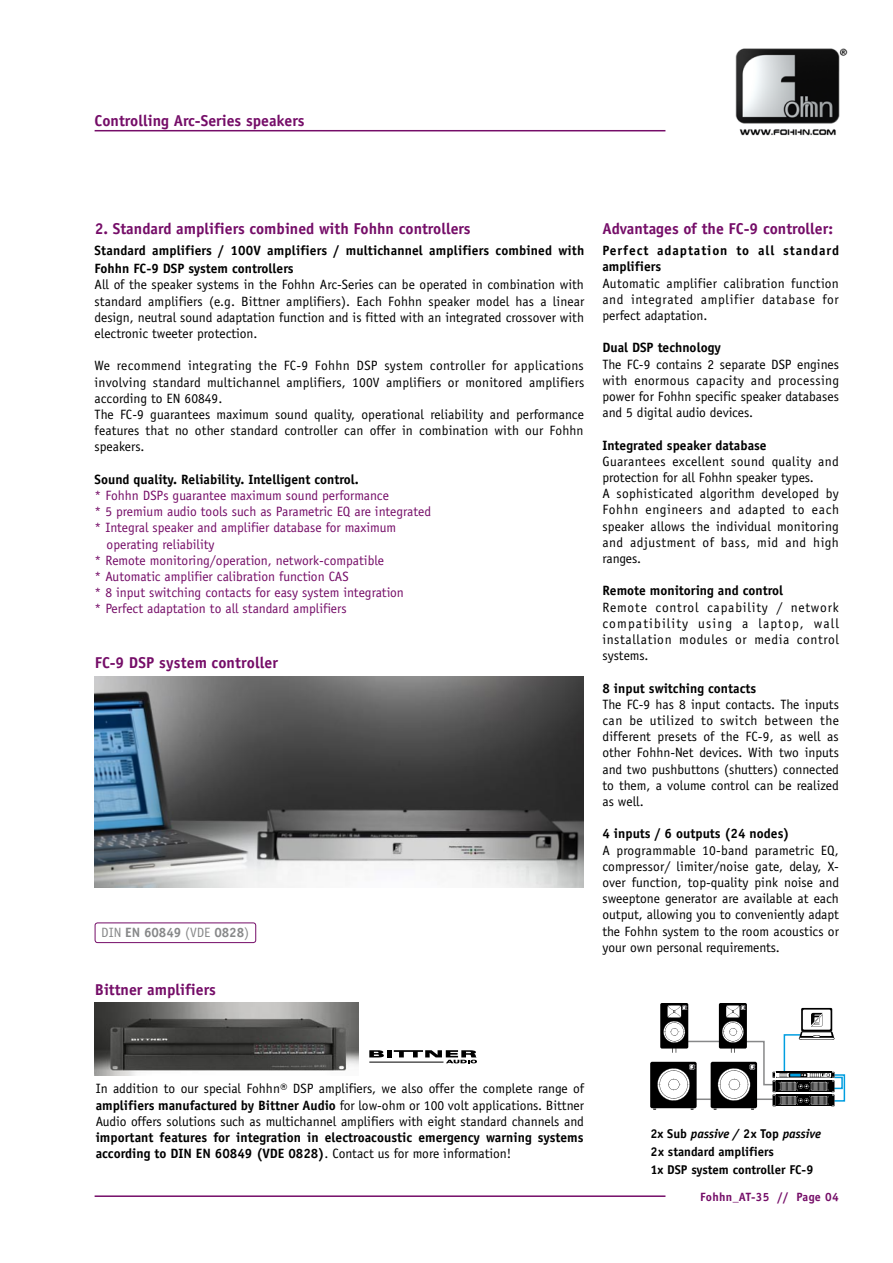
<style>
.page{position:relative;width:893px;height:1263px;background:#fff}
.page>*{position:absolute;margin:0;border:0;box-sizing:border-box;transform-origin:0 0}
.t1{font:700 15.75px "Officina Sans";color:#750d68}
.t2{font:13.5px/16.2px "Officina Sans";letter-spacing:.01em;color:#000;text-align:justify}
.t3{font:700 13.5px/16.2px "Officina Sans";color:#000}
.t4{font:13.5px "Officina Sans";color:#750d68}
.t5{font:700 13.5px/16.2px "Officina Sans";letter-spacing:.065em;color:#000}
.t6{font:700 13.5px "Officina Sans";letter-spacing:-.005em;color:#878889}
.t7{font:700 12.75px/18px "Officina Sans";color:#000}
.t8{font:700 12px "Officina Sans";letter-spacing:.025em;color:#750d68}
.s1{font-weight:400}
.s2{font-weight:700}
.s3{font-style:italic}
</style>
<div class="page">
<hr style="left:95px;top:130px;width:570px;height:1px;background:#750d68">
<div style="left:833px;top:1077px;width:10px;height:12px;border:2px solid #009ee0"></div>
<div style="left:834px;top:1074px;width:11px;height:27px;border:2px solid #009ee0"></div>
<div style="left:650px;top:1062px;width:47px;height:46px;background:#000;border-radius:2px"></div>
<div style="left:660px;top:1003px;width:28px;height:45px;background:#000;border-radius:2px"></div>
<div style="left:719px;top:1003px;width:28px;height:45px;background:#000;border-radius:2px"></div>
<svg style="left:653px;top:1005px;width:181px;height:105px"></svg>
<hr style="left:95px;top:1195px;width:570px;height:2px;background:#750d68">
<div style="left:95px;top:923px;width:161px;height:20px;border:1px solid #750d68;border-radius:3px"></div>
<svg style="left:370px;top:1050px;width:107px;height:13px"></svg>
<hr style="left:370px;top:1062px;width:73px;height:1px;background:#000">
<img style="left:735px;top:48px;width:113px;height:88px">
<img style="left:95px;top:676px;width:489px;height:211px">
<img style="left:95px;top:1003px;width:263px;height:72px">
<p class="t1" style="left:95px;top:111px;width:211px">Controlling Arc-Series speakers</p>
<p class="t1" style="left:95px;top:218px;width:377px">2. Standard amplifiers combined with Fohhn controllers</p>
<p class="t1" style="left:603px;top:218px;width:232px">Advantages of the FC-9 controller:</p>
<p class="t3" style="left:95px;top:241px;width:491px;line-height:18px">Standard amplifiers / 100V amplifiers / multichannel amplifiers combined with<br>Fohhn FC-9 DSP system controllers</p>
<p class="t2" style="left:95px;top:277px;width:491px">All of the speaker systems in the Fohhn Arc-Series can be operated in combination with standard amplifiers (e.g. Bittner amplifiers). Each Fohhn speaker model has a linear design, neutral sound adaptation function and is fitted with an integrated crossover with electronic tweeter protection.</p>
<p class="t2" style="left:95px;top:358px;width:491px;text-align:left">We recommend integrating the FC-9 Fohhn DSP system controller for applications involving standard multichannel amplifiers, 100V amplifiers or monitored amplifiers according to EN 60849.<br>The FC-9 guarantees maximum sound quality, operational reliability and performance features that no other standard controller can offer in combination with our Fohhn speakers.</p>
<p class="t3" style="left:95px;top:471px;width:266px">Sound quality. Reliability. Intelligent control.</p>
<p class="t4" style="left:95px;top:487px;width:296px">* Fohhn DSPs guarantee maximum sound performance</p>
<p class="t4" style="left:95px;top:504px;width:338px">* 5 premium audio tools such as Parametric EQ are integrated</p>
<p class="t4" style="left:95px;top:520px;width:303px">* Integral speaker and amplifier database for maximum</p>
<p class="t4" style="left:107px;top:536px;width:110px">operating reliability</p>
<p class="t4" style="left:95px;top:552px;width:291px">* Remote monitoring/operation, network-compatible</p>
<p class="t4" style="left:95px;top:568px;width:256px">* Automatic amplifier calibration function CAS</p>
<p class="t4" style="left:95px;top:585px;width:311px">* 8 input switching contacts for easy system integration</p>
<p class="t4" style="left:95px;top:601px;width:254px">* Perfect adaptation to all standard amplifiers</p>
<p class="t1" style="left:95px;top:653px;width:185px">FC-9 DSP system controller</p>
<p class="t6" style="left:101px;top:923px;width:149px"><span class="s1">DIN</span> EN 60849 <span class="s1">(VDE</span> 0828<span class="s1">)</span></p>
<p class="t1" style="left:95px;top:979px;width:122px">Bittner amplifiers</p>
<p class="t5" style="left:602px;top:242px;width:238px">Perfect adaptation to all standard amplifiers</p>
<p class="t2" style="left:602px;top:275px;width:238px">Automatic amplifier calibration function and integrated amplifier database for perfect adaptation.</p>
<p class="t3" style="left:602px;top:339px;width:120px">Dual DSP technology</p>
<p class="t2" style="left:602px;top:356px;width:238px">The FC-9 contains 2 separate DSP engines with enormous capacity and processing power for Fohhn specific speaker databases and 5 digital audio devices.</p>
<p class="t3" style="left:602px;top:437px;width:166px">Integrated speaker database</p>
<p class="t2" style="left:602px;top:453px;width:238px;text-align:left">Guarantees excellent sound quality and protection for all Fohhn speaker types.<br>A sophisticated algorithm developed by Fohhn engineers and adapted to each speaker allows the individual monitoring and adjustment of bass, mid and high ranges.</p>
<p class="t3" style="left:602px;top:582px;width:182px">Remote monitoring and control</p>
<p class="t2" style="left:602px;top:599px;width:238px">Remote control capability / network compatibility using a laptop, wall installation modules or media control systems.</p>
<p class="t3" style="left:602px;top:680px;width:155px">8 input switching contacts</p>
<p class="t2" style="left:602px;top:696px;width:238px">The FC-9 has 8 input contacts. The inputs can be utilized to switch between the different presets of the FC-9, as well as other Fohhn-Net devices. With two inputs and two pushbuttons (shutters) connected to them, a volume control can be realized as well.</p>
<p class="t3" style="left:602px;top:825px;width:188px">4 inputs / 6 outputs (24 nodes)</p>
<p class="t2" style="left:602px;top:842px;width:238px">A programmable 10-band parametric EQ, compressor/ limiter/noise gate, delay, X&shy;over function, top-quality pink noise and sweeptone generator are available at each output, allowing you to conveniently adapt the Fohhn system to the room acoustics or your own personal requirements.</p>
<p class="t2" style="left:96px;top:1081px;width:490px">In addition to our special Fohhn® DSP amplifiers, we also offer the complete range of <span class="s2">amplifiers manufactured by Bittner Audio</span> for low-ohm or 100 volt applications. Bittner Audio offers solutions such as multichannel amplifiers with eight standard channels and</p>
<p class="t3" style="left:96px;top:1129px;width:489px">important features for integration in electroacoustic emergency warning systems according to DIN EN 60849 (VDE 0828)<span class="s1">. Contact us for more information!</span></p>
<p class="t7" style="left:650px;top:1124px;width:172px">2x Sub <span class="s3">passive /</span> 2x Top <span class="s3">passive<br></span>2x standard amplifiers<br>1x DSP system controller FC-9</p>
<p class="t8" style="left:700px;top:1189px;width:140px">Fohhn_AT-35 // Page 04</p>
</div>
